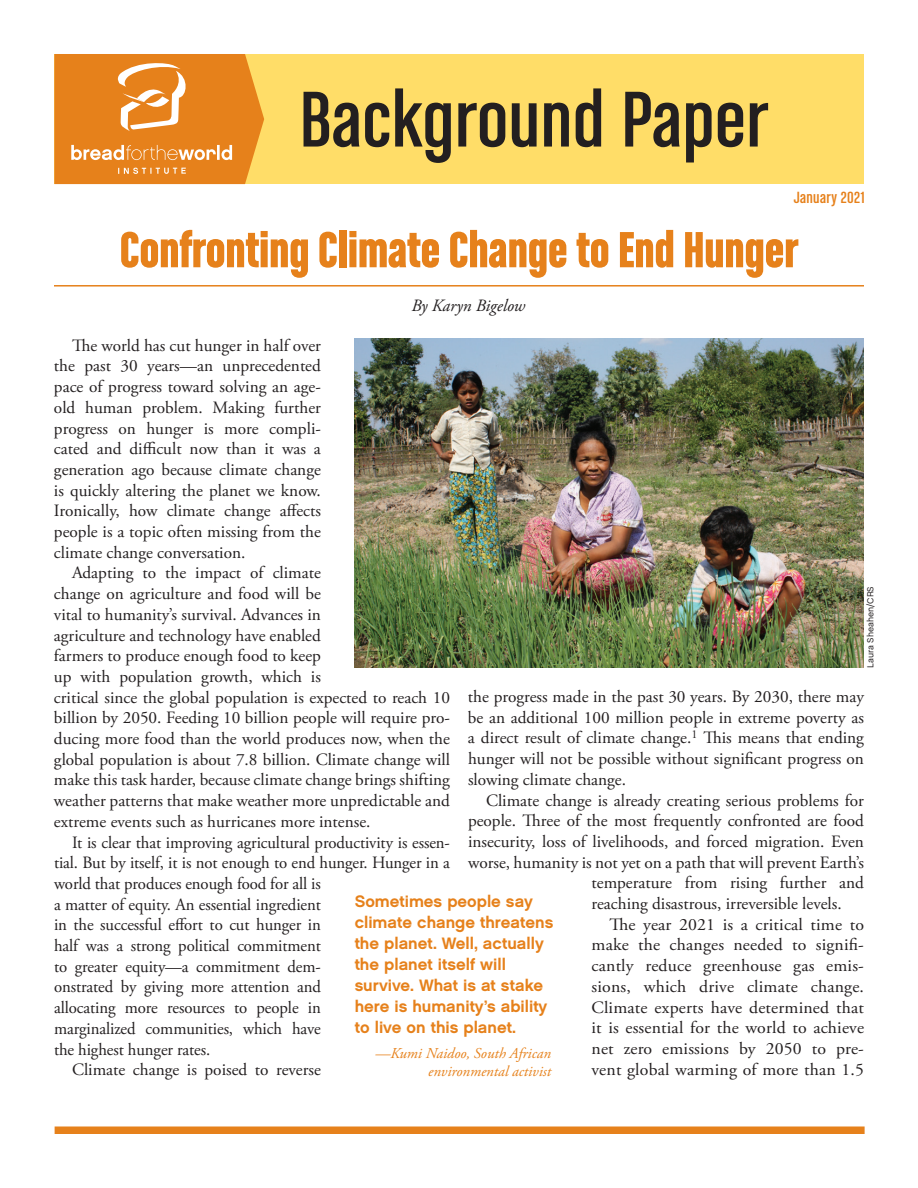
<style>
.page{position:relative;width:918px;height:1188px;background:#fff}
.page>*{position:absolute;margin:0;border:0;box-sizing:border-box;transform-origin:0 0}
.t1{font:84px "Chalet Comprime Cologne Sixty";letter-spacing:.01em;color:#231f20;scale:1.1 1}
.t2{font:54px "Chalet Comprime Hong Kong Sixty";color:#e6811b}
.t3{font:17.25px/20.7px "Adobe Garamond Pro";color:#231f20;text-align:justify}
.t4{font:italic 17.25px "Adobe Garamond Pro";color:#231f20}
.t5{font:17.25px "Chalet Comprime Cologne Sixty";letter-spacing:.02em;color:#e6811b;scale:1.1 1}
.t6{font:16.5px/21px "Chalet New York Nineteen Sixty";color:#e6811b}
.t7{font:italic 15px/18px "Adobe Garamond Pro";color:#e6811b;text-align:right}
.t8{font:9px "Chalet";color:#231f20}
</style>
<div class="page">
<div style="left:54px;top:54px;width:810px;height:130px;background:#ffdd68"></div>
<div style="left:55px;top:1126px;width:810px;height:8px;background:#e6811b"></div>
<svg style="left:54px;top:54px;width:210px;height:130px;background:#e98f30"></svg>
<hr style="left:54px;top:312px;width:810px;height:2px;background:#e6811b">
<img style="left:355px;top:339px;width:509px;height:329px">
<hr style="left:54px;top:285px;width:810px;height:2px;background:#e6811b">
<h1 class="t1" style="left:299px;top:73px;width:428px">Background Paper</h1>
<p class="t5" style="left:794px;top:187px;width:66px">January 2021</p>
<h2 class="t2" style="left:120px;top:218px;width:680px">Confronting Climate Change to End Hunger</h2>
<p class="t4" style="left:411px;top:295px;width:115px">By Karyn Bigelow</p>
<p class="t3" style="left:54px;top:336px;width:268px;text-indent:18px">The world has cut hunger in half over the past 30 years—an unprecedented pace of progress toward solving an age&shy;old human problem. Making further progress on hunger is more compli&shy;cated and difficult now than it was a generation ago because climate change is quickly altering the planet we know.<br>Ironically, how climate change affects people is a topic often missing from the climate change conversation.</p>
<p class="t3" style="left:54px;top:563px;width:398px;text-align:left;text-indent:18px">Adapting to the impact of climate<br>change on agriculture and food will be<br>vital to humanity’s survival. Advances in<br>agriculture and technology have enabled<br>farmers to produce enough food to keep<br>up with population growth, which is<br>critical since the global population is expected to reach 10 billion by 2050. Feeding 10 billion people will require pro&shy;ducing more food than the world produces now, when the global population is about 7.8 billion. Climate change will make this task harder, because climate change brings shifting weather patterns that make weather more unpredictable and extreme events such as hurricanes more intense.</p>
<p class="t3" style="left:72px;top:832px;width:379px">It is clear that improving agricultural productivity is essen-</p>
<p class="t3" style="left:54px;top:853px;width:398px">tial. But by itself, it is not enough to end hunger. Hunger in a</p>
<p class="t3" style="left:54px;top:874px;width:268px">world that produces enough food for all is</p>
<p class="t3" style="left:54px;top:894px;width:268px">a matter of equity. An essential ingredient</p>
<p class="t3" style="left:54px;top:915px;width:268px">in the successful effort to cut hunger in</p>
<p class="t3" style="left:54px;top:936px;width:268px">half was a strong political commitment</p>
<p class="t3" style="left:54px;top:957px;width:268px">to greater equity—a commitment dem-</p>
<p class="t3" style="left:54px;top:977px;width:268px">onstrated by giving more attention and</p>
<p class="t3" style="left:54px;top:998px;width:268px">allocating more resources to people in</p>
<p class="t3" style="left:54px;top:1019px;width:268px">marginalized communities, which have</p>
<p class="t3" style="left:54px;top:1039px;width:158px">the highest hunger rates.</p>
<p class="t3" style="left:72px;top:1060px;width:250px">Climate change is poised to reverse</p>
<p class="t8" style="left:865px;top:668px;width:83px;rotate:-90deg">Laura Sheahen/CRS</p>
<p class="t3" style="left:468px;top:687px;width:398px">the progress made in the past 30 years. By 2030, there may be an additional 100 million people in extreme poverty as a direct result of climate change.<sup>1</sup> This means that ending hunger will not be possible without significant progress on slowing climate change.</p>
<p class="t3" style="left:486px;top:790px;width:380px">Climate change is already creating serious problems for</p>
<p class="t3" style="left:468px;top:811px;width:397px">people. Three of the most frequently confronted are food</p>
<p class="t3" style="left:468px;top:832px;width:398px">insecurity, loss of livelihoods, and forced migration. Even</p>
<p class="t3" style="left:468px;top:852px;width:397px">worse, humanity is not yet on a path that will prevent Earth’s</p>
<p class="t3" style="left:592px;top:873px;width:274px">temperature from rising further and</p>
<p class="t3" style="left:592px;top:894px;width:252px">reaching disastrous, irreversible levels.</p>
<p class="t3" style="left:610px;top:915px;width:256px">The year 2021 is a critical time to</p>
<p class="t3" style="left:592px;top:935px;width:274px">make the changes needed to signifi-</p>
<p class="t3" style="left:592px;top:956px;width:274px">cantly reduce greenhouse gas emis-</p>
<p class="t3" style="left:592px;top:977px;width:274px">sions, which drive climate change.</p>
<p class="t3" style="left:592px;top:997px;width:274px">Climate experts have determined that</p>
<p class="t3" style="left:592px;top:1018px;width:274px">it is essential for the world to achieve</p>
<p class="t3" style="left:592px;top:1039px;width:274px">net zero emissions by 2050 to pre-</p>
<p class="t3" style="left:592px;top:1059px;width:274px">vent global warming of more than 1.5</p>
<p class="t6" style="left:355px;top:891px;width:200px">Sometimes people say climate change threatens the planet. Well, actually the planet itself will survive. What is at stake here is humanity’s ability to live on this planet.</p>
<p class="t7" style="left:375px;top:1044px;width:177px">—Kumi Naidoo, South African environmental activist</p>
</div>
